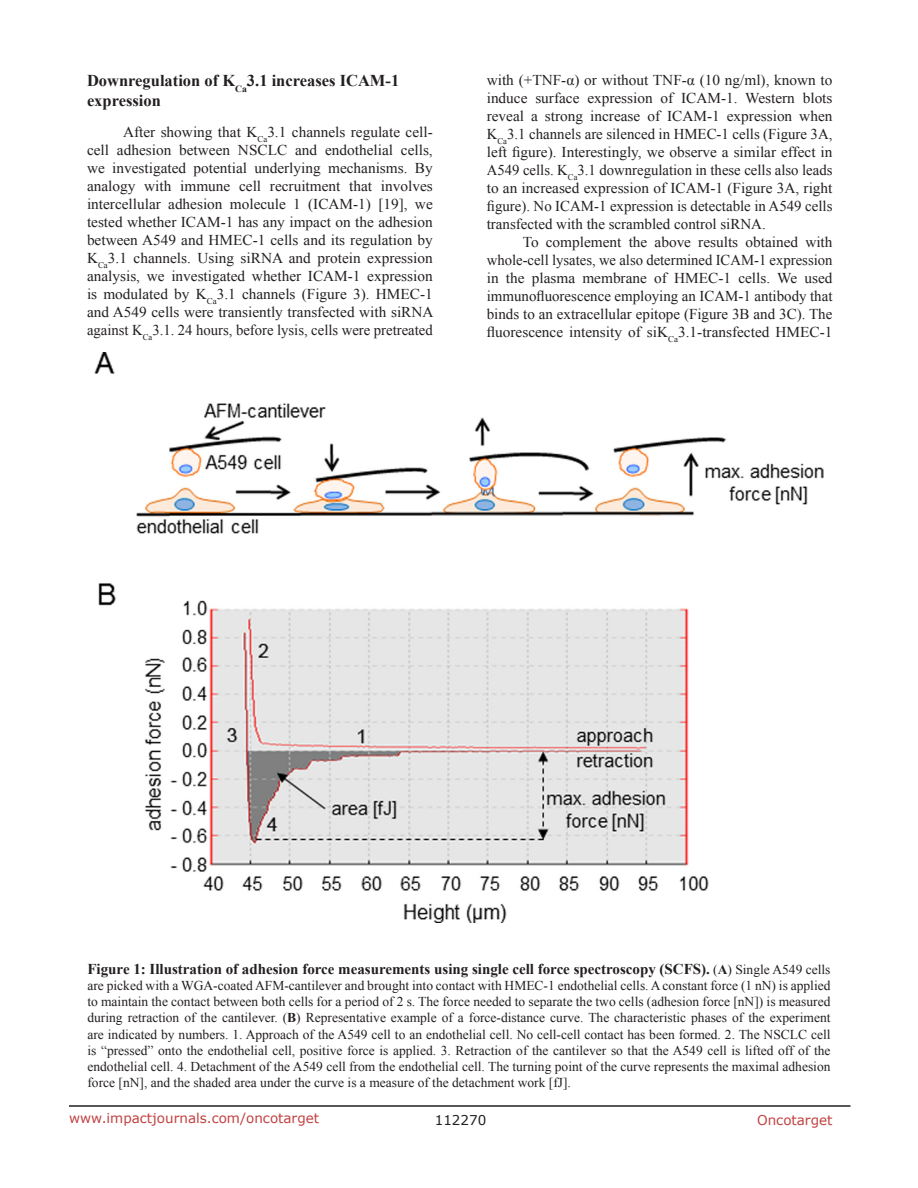
<style>
.page{position:relative;width:918px;height:1188px;background:#fff}
.page>*{position:absolute;margin:0;border:0;box-sizing:border-box;transform-origin:0 0}
.SubHeading{font:700 16.5px/19.8px "Times New Roman";color:#231f20}
.BodyText{font:15px/18px "Times New Roman";color:#231f20;text-align:justify}
.Figuretrx{font:700 15px "Times New Roman";color:#231f20}
.Figuretrx-2{font:13.5px/16.2px "Times New Roman";color:#231f20;text-align:justify}
.t1{font:13.5px "Verdana";color:#c24141}
.t2{font:13.5px "Verdana";color:#231f20}
.s1{font-weight:400;font-size:13.5px}
.s2{font-size:13.5px}
.s3{font-weight:700}
</style>
<div class="page">
<hr style="left:69px;top:1105px;width:781px;height:2px;background:#231f20">
<img style="left:94px;top:352px;width:730px;height:571px">
<p class="SubHeading" style="left:87px;top:70px;width:314px">Downregulation of K<sub>Ca</sub>3.1 increases ICAM-1 expression</p>
<p class="BodyText" style="left:87px;top:123px;width:348px;text-indent:36px">After showing that K<sub>Ca</sub>3.1 channels regulate cell&shy;cell adhesion between NSCLC and endothelial cells, we investigated potential underlying mechanisms. By analogy with immune cell recruitment that involves intercellular adhesion molecule 1 (ICAM-1) [19], we tested whether ICAM-1 has any impact on the adhesion between A549 and HMEC-1 cells and its regulation by K<sub>Ca</sub>3.1 channels. Using siRNA and protein expression analysis, we investigated whether ICAM-1 expression is modulated by K<sub>Ca</sub>3.1 channels (Figure 3). HMEC-1 and A549 cells were transiently transfected with siRNA against K<sub>Ca</sub>3.1. 24 hours, before lysis, cells were pretreated</p>
<p class="BodyText" style="left:487px;top:71px;width:347px">with (+TNF-α) or without TNF-α (10 ng/ml), known to induce surface expression of ICAM-1. Western blots reveal a strong increase of ICAM-1 expression when K<sub>Ca</sub>3.1 channels are silenced in HMEC-1 cells (Figure 3A, left figure). Interestingly, we observe a similar effect in A549 cells. K<sub>Ca</sub>3.1 downregulation in these cells also leads to an increased expression of ICAM-1 (Figure 3A, right figure). No ICAM-1 expression is detectable in A549 cells transfected with the scrambled control siRNA.</p>
<p class="BodyText" style="left:487px;top:233px;width:347px;text-indent:36px">To complement the above results obtained with whole-cell lysates, we also determined ICAM-1 expression in the plasma membrane of HMEC-1 cells. We used immunofluorescence employing an ICAM-1 antibody that binds to an extracellular epitope (Figure 3B and 3C). The fluorescence intensity of siK<sub>Ca</sub>3.1-transfected HMEC-1</p>
<p class="Figuretrx" style="left:87px;top:958px;width:745px">Figure 1: Illustration of adhesion force measurements using single cell force spectroscopy (SCFS). <span class="s1">(</span><span class="s2">A</span><span class="s1">) Single A549 cells</span></p>
<p class="Figuretrx-2" style="left:87px;top:977px;width:745px">are picked with a WGA-coated AFM-cantilever and brought into contact with HMEC-1 endothelial cells. A constant force (1 nN) is applied to maintain the contact between both cells for a period of 2 s. The force needed to separate the two cells (adhesion force [nN]) is measured during retraction of the cantilever. (<span class="s3">B</span>) Representative example of a force-distance curve. The characteristic phases of the experiment are indicated by numbers. 1. Approach of the A549 cell to an endothelial cell. No cell-cell contact has been formed. 2. The NSCLC cell is “pressed” onto the endothelial cell, positive force is applied. 3. Retraction of the cantilever so that the A549 cell is lifted off of the endothelial cell. 4. Detachment of the A549 cell from the endothelial cell. The turning point of the curve represents the maximal adhesion force [nN], and the shaded area under the curve is a measure of the detachment work [fJ].</p>
<p class="t1" style="left:69px;top:1109px;width:252px">www.impactjournals.com/oncotarget</p>
<p class="t2" style="left:435px;top:1111px;width:53px">112270</p>
<p class="t1" style="left:757px;top:1111px;width:77px">Oncotarget</p>
</div>
